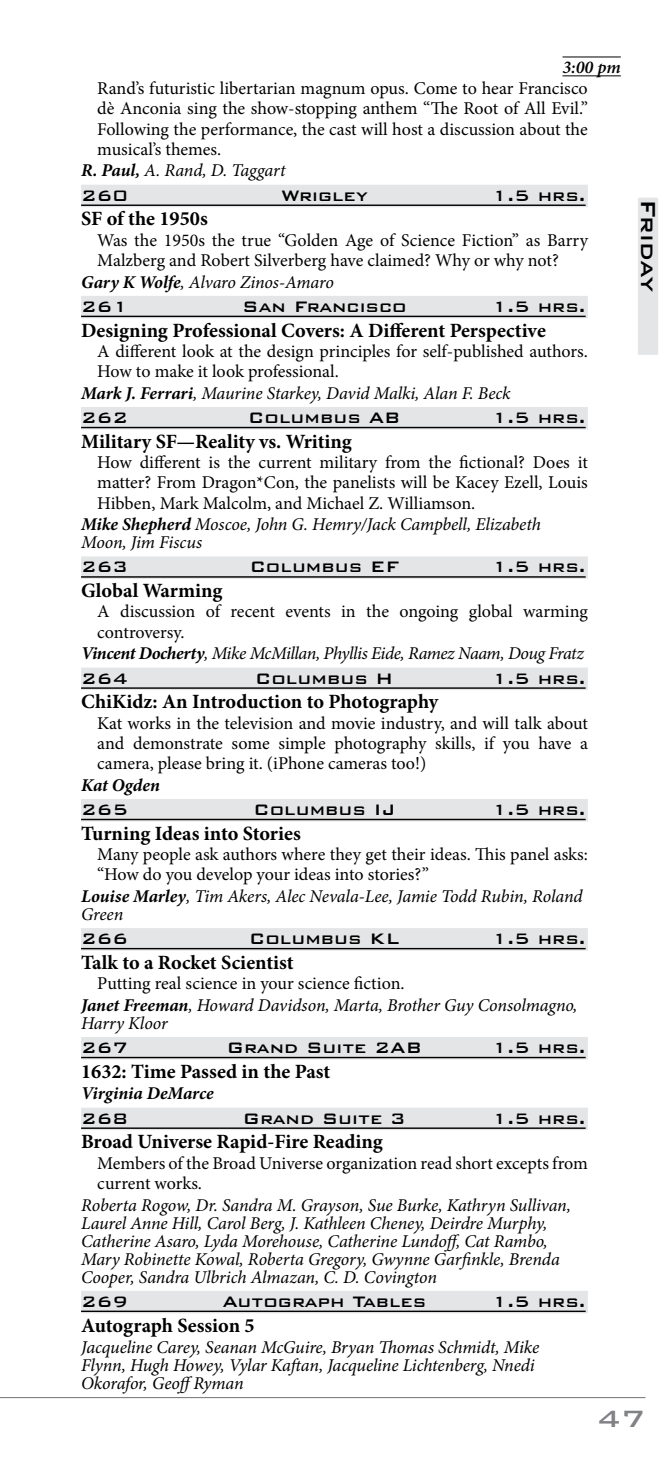
<style>
.page{position:relative;width:669px;height:1458px;background:#fff}
.page>*{position:absolute;margin:0;border:0;box-sizing:border-box;transform-origin:0 0}
.t1{font:500 31.5px "Bank Gothic BT";color:#808285}
.t2{font:500 27px "Bank Gothic BT";letter-spacing:-.02em;color:#000}
.t3{font:700 20.25px "Minion Pro";color:#000}
.t4{font:500 20.25px "Bank Gothic BT";color:#000}
.t5{font:18px/20.2px "Minion Pro";letter-spacing:-.005em;color:#000;text-align:justify}
.t6{font:italic 18px/18px "Minion Pro";letter-spacing:-.01em;color:#000}
.t7{font:italic 700 18px "Minion Pro";letter-spacing:-.005em;color:#000}
.t8{font:italic 600 18px "Minion Pro";color:#000}
.s1{font-weight:700}
.s2{font-style:normal}
</style>
<div class="page">
<div style="left:637px;top:198px;width:20px;height:157px;background:#e4e5e6"></div>
<hr style="left:0;top:1397px;width:645px;height:1px;background:#808285">
<div style="left:81px;top:185px;width:506px;height:22px;background:#e4e5e6"></div>
<hr style="left:81px;top:205px;width:504px;height:1px;background:#000">
<div style="left:81px;top:296px;width:506px;height:22px;background:#e4e5e6"></div>
<hr style="left:81px;top:316px;width:504px;height:1px;background:#000">
<div style="left:81px;top:407px;width:506px;height:23px;background:#e4e5e6"></div>
<hr style="left:81px;top:427px;width:504px;height:1px;background:#000">
<div style="left:81px;top:556px;width:506px;height:23px;background:#e4e5e6"></div>
<hr style="left:81px;top:576px;width:504px;height:2px;background:#000">
<div style="left:81px;top:668px;width:506px;height:22px;background:#e4e5e6"></div>
<hr style="left:81px;top:687px;width:504px;height:2px;background:#000">
<div style="left:81px;top:799px;width:506px;height:22px;background:#e4e5e6"></div>
<hr style="left:81px;top:819px;width:504px;height:1px;background:#000">
<div style="left:81px;top:928px;width:506px;height:23px;background:#e4e5e6"></div>
<hr style="left:81px;top:948px;width:504px;height:1px;background:#000">
<div style="left:81px;top:1037px;width:506px;height:23px;background:#e4e5e6"></div>
<hr style="left:81px;top:1057px;width:504px;height:1px;background:#000">
<div style="left:81px;top:1108px;width:506px;height:22px;background:#e4e5e6"></div>
<hr style="left:81px;top:1127px;width:504px;height:2px;background:#000">
<div style="left:81px;top:1291px;width:506px;height:22px;background:#e4e5e6"></div>
<hr style="left:81px;top:1311px;width:504px;height:1px;background:#000">
<hr style="left:562px;top:75px;width:58px;height:1px;background:#000">
<hr style="left:562px;top:57px;width:58px;height:1px;background:#000">
<p class="t8" style="left:562px;top:55px;width:60px">3:00 pm</p>
<p class="t5" style="left:97px;top:78px;width:491px">Rand’s futuristic libertarian magnum opus. Come to hear Francisco</p>
<p class="t5" style="left:97px;top:99px;width:492px">dè Anconia sing the show-stopping anthem “The Root of All Evil.”</p>
<p class="t5" style="left:97px;top:119px;width:491px">Following the performance, the cast will host a discussion about the</p>
<p class="t5" style="left:97px;top:139px;width:123px">musical’s themes.</p>
<p class="t6" style="left:81px;top:162px;width:206px"><span class="s1">R. Paul,</span> A. Rand, D. Taggart</p>
<p class="t4" style="left:81px;top:184px;width:48px">260</p>
<p class="t4" style="left:281px;top:184px;width:88px">Wrigley</p>
<p class="t4" style="left:491px;top:184px;width:95px">1.5 hrs.</p>
<p class="t3" style="left:81px;top:205px;width:128px">SF of the 1950s</p>
<p class="t5" style="left:97px;top:230px;width:492px">Was the 1950s the true “Golden Age of Science Fiction” as Barry</p>
<p class="t5" style="left:97px;top:250px;width:463px">Malzberg and Robert Silverberg have claimed? Why or why not?</p>
<p class="t6" style="left:81px;top:273px;width:254px"><span class="s1">Gary K Wolfe</span>, Alvaro Zinos-Amaro</p>
<p class="t4" style="left:81px;top:295px;width:48px">261</p>
<p class="t4" style="left:242px;top:295px;width:166px">San Francisco</p>
<p class="t4" style="left:491px;top:295px;width:95px">1.5 hrs.</p>
<p class="t3" style="left:81px;top:316px;width:466px">Designing Professional Covers: A Different Perspective</p>
<p class="t5" style="left:97px;top:341px;width:489px">A different look at the design principles for self-published authors.</p>
<p class="t5" style="left:97px;top:361px;width:241px">How to make it look professional.</p>
<p class="t6" style="left:81px;top:384px;width:431px"><span class="s1">Mark J. Ferrari</span>, Maurine Starkey, David Malki, Alan F. Beck</p>
<p class="t4" style="left:81px;top:407px;width:48px">262</p>
<p class="t4" style="left:248px;top:407px;width:153px">Columbus AB</p>
<p class="t4" style="left:491px;top:407px;width:95px">1.5 hrs.</p>
<p class="t3" style="left:81px;top:427px;width:272px">Military SF—Reality vs. Writing</p>
<p class="t5" style="left:97px;top:452px;width:492px">How different is the current military from the fictional? Does it</p>
<p class="t5" style="left:97px;top:472px;width:492px">matter? From Dragon*Con, the panelists will be Kacey Ezell, Louis</p>
<p class="t5" style="left:97px;top:493px;width:377px">Hibben, Mark Malcolm, and Michael Z. Williamson.</p>
<p class="t6" style="left:81px;top:515px;width:461px"><span class="s1">Mike Shepherd</span> Moscoe, John G. Hemry/Jack Campbell, Elizabeth</p>
<p class="t6" style="left:81px;top:533px;width:122px">Moon, Jim Fiscus</p>
<p class="t4" style="left:81px;top:556px;width:48px">263</p>
<p class="t4" style="left:249px;top:556px;width:151px">Columbus EF</p>
<p class="t4" style="left:491px;top:556px;width:95px">1.5 hrs.</p>
<p class="t3" style="left:81px;top:576px;width:143px">Global Warming</p>
<p class="t5" style="left:97px;top:602px;width:492px">A discussion of recent events in the ongoing global warming</p>
<p class="t5" style="left:97px;top:622px;width:86px">controversy.</p>
<p class="t6" style="left:81px;top:645px;width:504px"><span class="s1">Vincent Docherty</span>, Mike McMillan, Phyllis Eide, Ramez Naam, Doug Fratz</p>
<p class="t4" style="left:81px;top:667px;width:48px">264</p>
<p class="t4" style="left:255px;top:667px;width:140px">Columbus H</p>
<p class="t4" style="left:491px;top:667px;width:95px">1.5 hrs.</p>
<p class="t3" style="left:81px;top:688px;width:358px">ChiKidz: An Introduction to Photography</p>
<p class="t5" style="left:97px;top:713px;width:492px">Kat works in the television and movie industry, and will talk about and demonstrate some simple photography skills, if you have a camera, please bring it. (iPhone cameras too!)</p>
<p class="t7" style="left:81px;top:772px;width:81px">Kat Ogden</p>
<p class="t4" style="left:81px;top:799px;width:48px">265</p>
<p class="t4" style="left:253px;top:799px;width:143px">Columbus IJ</p>
<p class="t4" style="left:491px;top:799px;width:95px">1.5 hrs.</p>
<p class="t3" style="left:81px;top:819px;width:221px">Turning Ideas into Stories</p>
<p class="t5" style="left:97px;top:844px;width:492px">Many people ask authors where they get their ideas. This panel asks:</p>
<p class="t5" style="left:97px;top:864px;width:333px">“How do you develop your ideas into stories?”</p>
<p class="t6" style="left:81px;top:887px;width:502px"><span class="s1">Louise Marley</span>, Tim Akers, Alec Nevala-Lee, Jamie Todd Rubin, Roland</p>
<p class="t6" style="left:81px;top:905px;width:44px">Green</p>
<p class="t4" style="left:81px;top:928px;width:48px">266</p>
<p class="t4" style="left:249px;top:928px;width:152px">Columbus KL</p>
<p class="t4" style="left:491px;top:928px;width:95px">1.5 hrs.</p>
<p class="t3" style="left:81px;top:948px;width:214px">Talk to a Rocket Scientist</p>
<p class="t6" style="left:81px;top:973px;width:497px;line-height:21.6px;text-indent:16px"><span class="s2">Putting real science in your science fiction.<br></span><span class="s1">Janet Freeman</span>, Howard Davidson, Marta, Brother Guy Consolmagno,</p>
<p class="t6" style="left:81px;top:1014px;width:88px">Harry Kloor</p>
<p class="t4" style="left:81px;top:1037px;width:48px">267</p>
<p class="t4" style="left:227px;top:1037px;width:196px">Grand Suite 2AB</p>
<p class="t4" style="left:491px;top:1037px;width:95px">1.5 hrs.</p>
<p class="t3" style="left:81px;top:1057px;width:251px">1632: Time Passed in the Past</p>
<p class="t7" style="left:81px;top:1081px;width:134px">Virginia DeMarce</p>
<p class="t4" style="left:81px;top:1107px;width:48px">268</p>
<p class="t4" style="left:242px;top:1107px;width:165px">Grand Suite 3</p>
<p class="t4" style="left:491px;top:1107px;width:95px">1.5 hrs.</p>
<p class="t3" style="left:81px;top:1128px;width:303px">Broad Universe Rapid-Fire Reading</p>
<p class="t5" style="left:97px;top:1153px;width:492px">Members of the Broad Universe organization read short excepts from current works.</p>
<p class="t6" style="left:81px;top:1196px;width:491px">Roberta Rogow, Dr. Sandra M. Grayson, Sue Burke, Kathryn Sullivan, Laurel Anne Hill, Carol Berg, J. Kathleen Cheney, Deirdre Murphy, Catherine Asaro, Lyda Morehouse, Catherine Lundoff, Cat Rambo, Mary Robinette Kowal, Roberta Gregory, Gwynne Garfinkle, Brenda Cooper, Sandra Ulbrich Almazan, C. D. Covington</p>
<p class="t4" style="left:81px;top:1290px;width:48px">269</p>
<p class="t4" style="left:222px;top:1290px;width:205px">Autograph Tables</p>
<p class="t4" style="left:491px;top:1290px;width:95px">1.5 hrs.</p>
<p class="t3" style="left:81px;top:1311px;width:175px">Autograph Session 5</p>
<p class="t6" style="left:81px;top:1338px;width:459px">Jacqueline Carey, Seanan McGuire, Bryan Thomas Schmidt, Mike<br>Flynn, Hugh Howey, Vylar Kaftan, Jacqueline Lichtenberg, Nnedi<br>Okorafor, GeoffRyman</p>
<h2 class="t2" style="left:662px;top:199px;width:94px;rotate:90deg">Friday</h2>
<h1 class="t1" style="left:596px;top:1401px;width:50px">47</h1>
</div>
